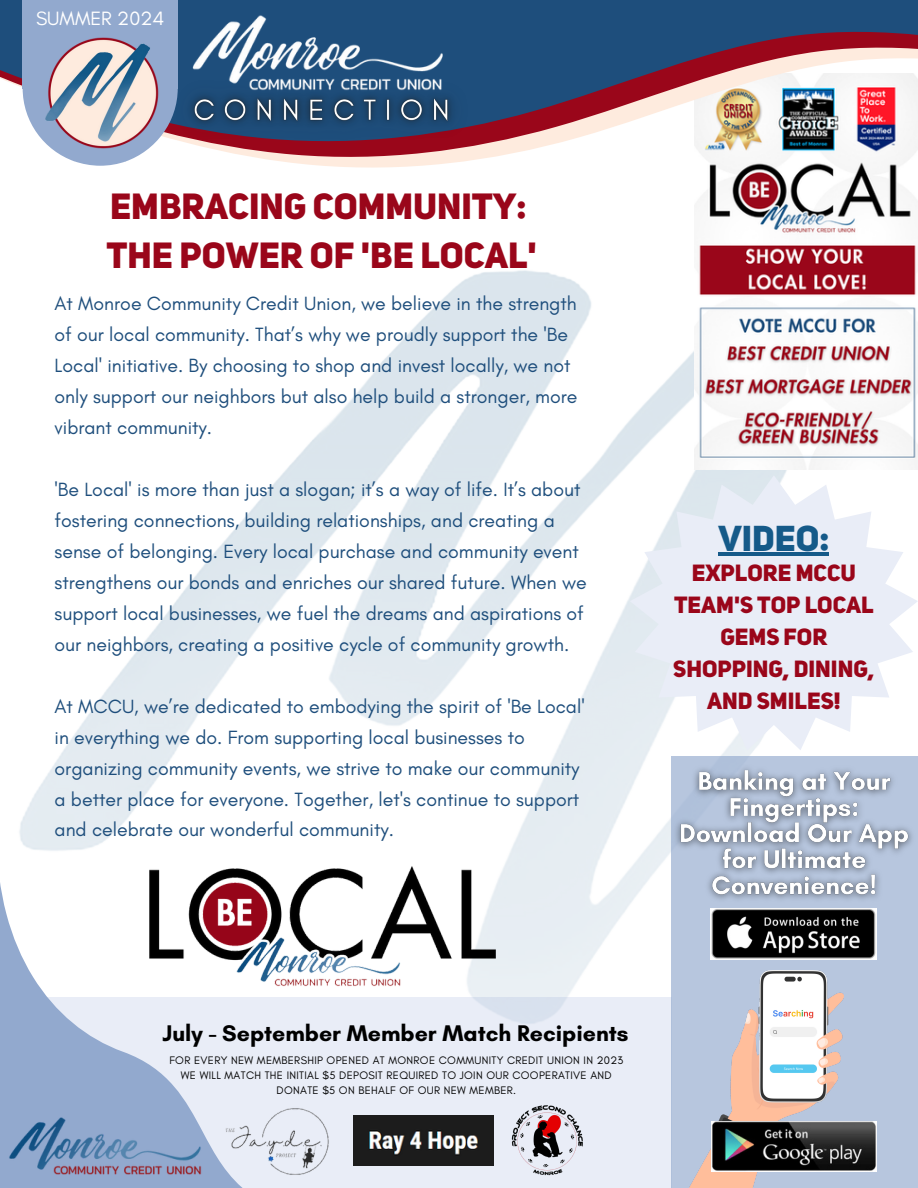
<style>
.page{position:relative;width:918px;height:1188px;background:#fff}
.page>*{position:absolute;margin:0;border:0;box-sizing:border-box;transform-origin:0 0}
.t1{font:36px/49.5px "Uni Sans Heavy CAPS";color:#9a061a}
.t2{font:35.55px "Uni Sans Heavy CAPS";color:#155a89}
.t3{font:23.25px/31.8px "Uni Sans Heavy CAPS";color:#9a061a;text-align:center}
.t4{font:700 23.1px "Glacial Indifference";color:#000}
.t5{font:19.65px "Glacial Indifference";color:#fff}
.t6{font:19.5px/31px "Glacial Indifference";color:#1e4e7c}
.t7{font:11.1px/14.9px "Glacial Indifference";letter-spacing:.03em;color:#000;text-align:center}
</style>
<div class="page">
<div style="left:0;top:997px;width:672px;height:191px;background:#e9edf7"></div>
<img style="left:19px;top:270px;width:899px;height:754px">
<img style="left:694px;top:173px;width:224px;height:296px">
<svg style="left:91px;top:162px;width:814px;height:11px"></svg>
<svg style="left:499px;top:146px;width:419px;height:16px"></svg>
<svg style="left:0;top:0;width:918px;height:146px;fill:#234e7c"></svg>
<div style="left:23px;top:0;width:155px;height:89px;background:#92a9ce"></div>
<svg style="left:23px;top:89px;width:131px;height:76px"></svg>
<img style="left:27px;top:37px;width:127px;height:117px">
<div style="left:671px;top:756px;width:247px;height:432px;background:#b7c6de"></div>
<img style="left:178px;top:8px;width:284px;height:43px">
<svg style="left:0;top:833px;width:370px;height:355px"></svg>
<img style="left:0;top:1112px;width:215px;height:67px">
<img style="left:689px;top:970px;width:155px;height:218px">
<img style="left:710px;top:909px;width:167px;height:50px">
<img style="left:711px;top:1122px;width:166px;height:49px">
<img style="left:132px;top:855px;width:373px;height:144px">
<img style="left:221px;top:1104px;width:115px;height:72px">
<img style="left:511px;top:1105px;width:72px;height:71px">
<img style="left:353px;top:1115px;width:141px;height:51px">
<svg style="left:630px;top:475px;width:288px;height:275px;fill:#e9edf7"></svg>
<hr style="left:719px;top:553px;width:110px;height:3px;background:#155a89">
<img style="left:154px;top:51px;width:345px;height:116px">
<img style="left:668px;top:759px;width:244px;height:149px">
<p class="t5" style="left:36px;top:7px;width:130px">SUMMER 2024</p>
<h5 class="t1" style="left:107px;top:185px;width:432px">EMBRACING COMMUNITY:<br>THE POWER OF 'BE LOCAL'</h5>
<p class="t6" style="left:55px;top:287px;width:524px">At Monroe Community Credit Union, we believe in the strength of our local community. That’s why we proudly support the 'Be Local' initiative. By choosing to shop and invest locally, we not only support our neighbors but also help build a stronger, more vibrant community.</p>
<h1 class="t6" style="left:55px;top:473px;width:534px">'Be Local' is more than just a slogan; it’s a way of life. It’s about fostering connections, building relationships, and creating a sense of belonging. Every local purchase and community event strengthens our bonds and enriches our shared future. When we support local businesses, we fuel the dreams and aspirations of our neighbors, creating a positive cycle of community growth.</h1>
<h5 class="t6" style="left:55px;top:690px;width:532px">At MCCU, we’re dedicated to embodying the spirit of 'Be Local' in everything we do. From supporting local businesses to organizing community events, we strive to make our community a better place for everyone. Together, let's continue to support and celebrate our wonderful community.</h5>
<p class="t2" style="left:719px;top:524px;width:112px">VIDEO:</p>
<p class="t3" style="left:673px;top:560px;width:203px">EXPLORE MCCU<br>TEAM'S TOP LOCAL<br>GEMS FOR<br>SHOPPING, DINING,<br>AND SMILES!</p>
<p class="t4" style="left:163px;top:1019px;width:468px">July - September Member Match Recipients</p>
<p class="t7" style="left:169px;top:1053px;width:455px">FOR EVERY NEW MEMBERSHIP OPENED AT MONROE COMMUNITY CREDIT UNION IN 2023<br>WE WILL MATCH THE INITIAL $5 DEPOSIT REQUIRED TO JOIN OUR COOPERATIVE AND<br>DONATE $5 ON BEHALF OF OUR NEW MEMBER.</p>
</div>
